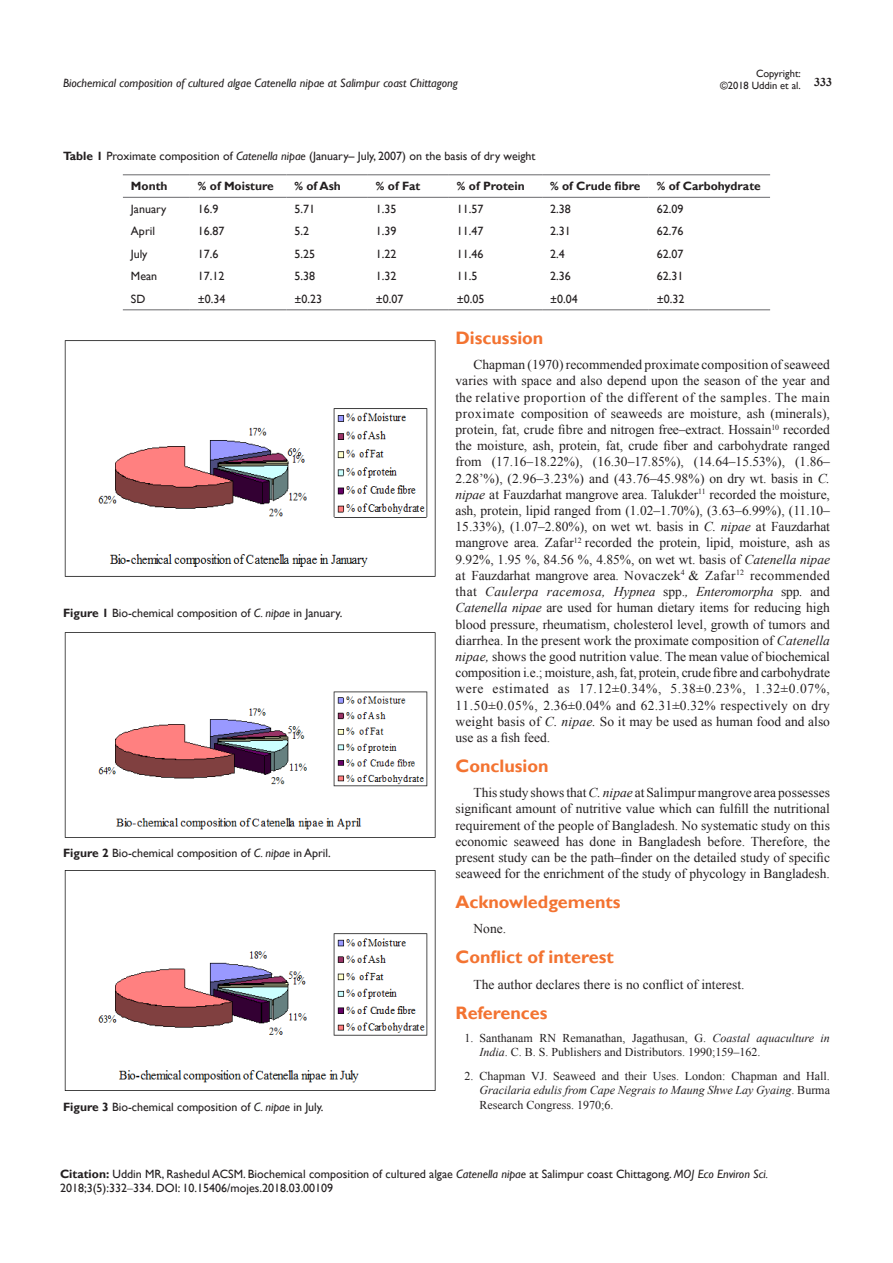
<style>
.page{position:relative;width:893px;height:1263px;background:#fff}
.page>*{position:absolute;margin:0;border:0;box-sizing:border-box;transform-origin:0 0}
.List_Paragraph{font:700 18px "Gill Sans";color:#f37331}
.t1{font:13.5px/16.2px "Times New Roman";color:#231f20;text-align:justify}
.Citation{font:12px/14.4px "Gill Sans";color:#231f20}
.t2{font:12px/14.4px "Times New Roman";color:#231f20}
.t3{font:italic 12px "Gill Sans";color:#231f20}
.t4{font:700 12px "Gill Sans";color:#231f20}
.t5{font:700 12px "Times New Roman";color:#231f20}
.t6{font:10.5px/12.6px "Gill Sans";color:#231f20;text-align:right}
.s1{font-weight:700}
.s2{font-style:italic}
.s3{font-family:"Times New Roman"}
</style>
<div class="page">
<hr style="left:123px;top:175px;width:67px;height:1px;background:#69696c">
<hr style="left:190px;top:175px;width:96px;height:1px;background:#69696c">
<hr style="left:286px;top:175px;width:82px;height:1px;background:#69696c">
<hr style="left:368px;top:175px;width:81px;height:1px;background:#69696c">
<hr style="left:449px;top:175px;width:93px;height:1px;background:#69696c">
<hr style="left:542px;top:175px;width:107px;height:1px;background:#69696c">
<hr style="left:649px;top:175px;width:121px;height:1px;background:#69696c">
<hr style="left:123px;top:197px;width:67px;height:1px;background:#69696c">
<hr style="left:190px;top:197px;width:96px;height:1px;background:#69696c">
<hr style="left:286px;top:197px;width:82px;height:1px;background:#69696c">
<hr style="left:368px;top:197px;width:81px;height:1px;background:#69696c">
<hr style="left:449px;top:197px;width:93px;height:1px;background:#69696c">
<hr style="left:542px;top:197px;width:107px;height:1px;background:#69696c">
<hr style="left:649px;top:197px;width:121px;height:1px;background:#69696c">
<hr style="left:123px;top:310px;width:67px;height:1px;background:#69696c">
<hr style="left:190px;top:310px;width:96px;height:1px;background:#69696c">
<hr style="left:286px;top:310px;width:82px;height:1px;background:#69696c">
<hr style="left:368px;top:310px;width:81px;height:1px;background:#69696c">
<hr style="left:449px;top:310px;width:93px;height:1px;background:#69696c">
<hr style="left:542px;top:310px;width:107px;height:1px;background:#69696c">
<hr style="left:649px;top:310px;width:121px;height:1px;background:#69696c">
<img style="left:64px;top:340px;width:372px;height:237px">
<img style="left:64px;top:632px;width:372px;height:206px">
<img style="left:64px;top:870px;width:372px;height:221px">
<p class="t6" style="left:720px;top:67px;width:82px">Copyright:<br>©2018 Uddin et al.</p>
<p class="t3" style="left:63px;top:76px;width:396px">Biochemical composition of cultured algae Catenella nipae at Salimpur coast Chittagong</p>
<p class="t5" style="left:814px;top:73px;width:19px">333</p>
<p class="Citation" style="left:63px;top:149px;width:474px"><span class="s1">Table 1</span> Proximate composition of <span class="s2">Catenella nipae</span> (January– July, 2007) on the basis of dry weight</p>
<p class="t4" style="left:131px;top:179px;width:38px">Month</p>
<p class="t4" style="left:198px;top:179px;width:77px">% of Moisture</p>
<p class="t4" style="left:294px;top:179px;width:48px">% of Ash</p>
<p class="t4" style="left:376px;top:179px;width:46px">% of Fat</p>
<p class="t4" style="left:457px;top:179px;width:69px">% of Protein</p>
<p class="t4" style="left:550px;top:179px;width:92px">% of Crude fibre</p>
<p class="t4" style="left:657px;top:179px;width:106px">% of Carbohydrate</p>
<p class="Citation" style="left:131px;top:202px;width:37px">January</p>
<p class="Citation" style="left:198px;top:202px;width:22px">16.9</p>
<p class="Citation" style="left:294px;top:202px;width:22px">5.71</p>
<p class="Citation" style="left:376px;top:202px;width:22px">1.35</p>
<p class="Citation" style="left:457px;top:202px;width:28px">11.57</p>
<p class="Citation" style="left:550px;top:202px;width:22px">2.38</p>
<p class="Citation" style="left:657px;top:202px;width:28px">62.09</p>
<p class="Citation" style="left:131px;top:224px;width:26px">April</p>
<p class="Citation" style="left:198px;top:224px;width:28px">16.87</p>
<p class="Citation" style="left:294px;top:224px;width:16px">5.2</p>
<p class="Citation" style="left:376px;top:224px;width:22px">1.39</p>
<p class="Citation" style="left:457px;top:224px;width:28px">11.47</p>
<p class="Citation" style="left:550px;top:224px;width:22px">2.31</p>
<p class="Citation" style="left:657px;top:224px;width:28px">62.76</p>
<p class="Citation" style="left:131px;top:247px;width:18px">July</p>
<p class="Citation" style="left:198px;top:247px;width:22px">17.6</p>
<p class="Citation" style="left:294px;top:247px;width:22px">5.25</p>
<p class="Citation" style="left:376px;top:247px;width:22px">1.22</p>
<p class="Citation" style="left:457px;top:247px;width:28px">11.46</p>
<p class="Citation" style="left:550px;top:247px;width:16px">2.4</p>
<p class="Citation" style="left:657px;top:247px;width:28px">62.07</p>
<p class="Citation" style="left:131px;top:269px;width:28px">Mean</p>
<p class="Citation" style="left:198px;top:269px;width:28px">17.12</p>
<p class="Citation" style="left:294px;top:269px;width:22px">5.38</p>
<p class="Citation" style="left:376px;top:269px;width:22px">1.32</p>
<p class="Citation" style="left:457px;top:269px;width:22px">11.5</p>
<p class="Citation" style="left:550px;top:269px;width:22px">2.36</p>
<p class="Citation" style="left:657px;top:269px;width:28px">62.31</p>
<p class="Citation" style="left:131px;top:292px;width:16px">SD</p>
<p class="Citation" style="left:198px;top:292px;width:29px">±0.34</p>
<p class="Citation" style="left:294px;top:292px;width:29px">±0.23</p>
<p class="Citation" style="left:376px;top:292px;width:29px">±0.07</p>
<p class="Citation" style="left:457px;top:292px;width:29px">±0.05</p>
<p class="Citation" style="left:550px;top:292px;width:29px">±0.04</p>
<p class="Citation" style="left:657px;top:292px;width:29px">±0.32</p>
<p class="Citation" style="left:63px;top:606px;width:281px"><span class="s1">Figure 1</span> Bio-chemical composition of <span class="s2">C. nipae</span> in January.</p>
<p class="Citation" style="left:63px;top:846px;width:269px"><span class="s1">Figure 2</span> Bio-chemical composition of <span class="s2">C. nipae</span> in April.</p>
<p class="Citation" style="left:63px;top:1099px;width:262px"><span class="s1">Figure 3</span> Bio-chemical composition of <span class="s2">C. nipae</span> in July.</p>
<p class="List_Paragraph" style="left:455px;top:327px;width:89px">Discussion</p>
<p class="t1" style="left:455px;top:356px;width:376px;text-indent:18px">Chapman (1970) recommended proximate composition of seaweed varies with space and also depend upon the season of the year and the relative proportion of the different of the samples. The main proximate composition of seaweeds are moisture, ash (minerals), protein, fat, crude fibre and nitrogen free–extract. Hossain<sup>10</sup> recorded the moisture, ash, protein, fat, crude fiber and carbohydrate ranged from (17.16–18.22%), (16.30–17.85%), (14.64–15.53%), (1.86– 2.28’%), (2.96–3.23%) and (43.76–45.98%) on dry wt. basis in <span class="s2">C. nipae</span> at Fauzdarhat mangrove area. Talukder<sup>11</sup> recorded the moisture, ash, protein, lipid ranged from (1.02–1.70%), (3.63–6.99%), (11.10– 15.33%), (1.07–2.80%), on wet wt. basis in <span class="s2">C. nipae</span> at Fauzdarhat mangrove area. Zafar<sup>12</sup> recorded the protein, lipid, moisture, ash as 9.92%, 1.95 %, 84.56 %, 4.85%, on wet wt. basis of <span class="s2">Catenella nipae </span>at Fauzdarhat mangrove area. Novaczek<sup>4</sup> &amp; Zafar<sup>12</sup> recommended that <span class="s2">Caulerpa racemosa, Hypnea</span> spp.<span class="s2">, Enteromorpha</span> spp<span class="s2">.</span> and <span class="s2">Catenella nipae</span> are used for human dietary items for reducing high blood pressure, rheumatism, cholesterol level, growth of tumors and diarrhea. In the present work the proximate composition of <span class="s2">Catenella nipae,</span> shows the good nutrition value. The mean value of biochemical composition i.e.; moisture, ash, fat, protein, crude fibre and carbohydrate were estimated as 17.12±0.34%, 5.38±0.23%, 1.32±0.07%, 11.50±0.05%, 2.36±0.04% and 62.31±0.32% respectively on dry weight basis of <span class="s2">C. nipae.</span> So it may be used as human food and also use as a fish feed.</p>
<p class="List_Paragraph" style="left:455px;top:755px;width:95px">Conclusion</p>
<p class="t1" style="left:455px;top:784px;width:376px;text-indent:18px">This study shows that <span class="s2">C. nipae</span> at Salimpur mangrove area possesses significant amount of nutritive value which can fulfill the nutritional requirement of the people of Bangladesh. No systematic study on this economic seaweed has done in Bangladesh before. Therefore, the present study can be the path–finder on the detailed study of specific seaweed for the enrichment of the study of phycology in Bangladesh.</p>
<p class="List_Paragraph" style="left:455px;top:891px;width:166px">Acknowledgements</p>
<p class="t1" style="left:473px;top:920px;width:34px">None.</p>
<p class="List_Paragraph" style="left:455px;top:946px;width:160px">Conflict of interest</p>
<p class="t1" style="left:473px;top:976px;width:273px">The author declares there is no conflict of interest.</p>
<p class="List_Paragraph" style="left:455px;top:1002px;width:94px">References</p>
<p class="t2" style="left:479px;top:1030px;width:352px;text-indent:-15px">1. Santhanam RN Remanathan, Jagathusan, G. <span class="s2">Coastal aquaculture in<br>India</span>. C. B. S. Publishers and Distributors. 1990;159–162.</p>
<p class="t2" style="left:479px;top:1068px;width:352px;text-align:justify;text-indent:-15px">2. Chapman VJ. Seaweed and their Uses. London: Chapman and Hall.<br><span class="s2">Gracilaria edulis from Cape Negrais to Maung Shwe Lay Gyaing</span>. Burma Research Congress. 1970;6.</p>
<p class="Citation" style="left:60px;top:1167px;width:709px"><span class="s1">Citation:</span> Uddin MR, Rashedul ACSM. Biochemical composition of cultured algae <span class="s2">Catenella nipae</span> at Salimpur coast Chittagong. <span class="s2">MOJ Eco Environ Sci.<br></span>2018;3(5):332<span class="s3">‒</span>334. DOI: 10.15406/mojes.2018.03.00109</p>
</div>
